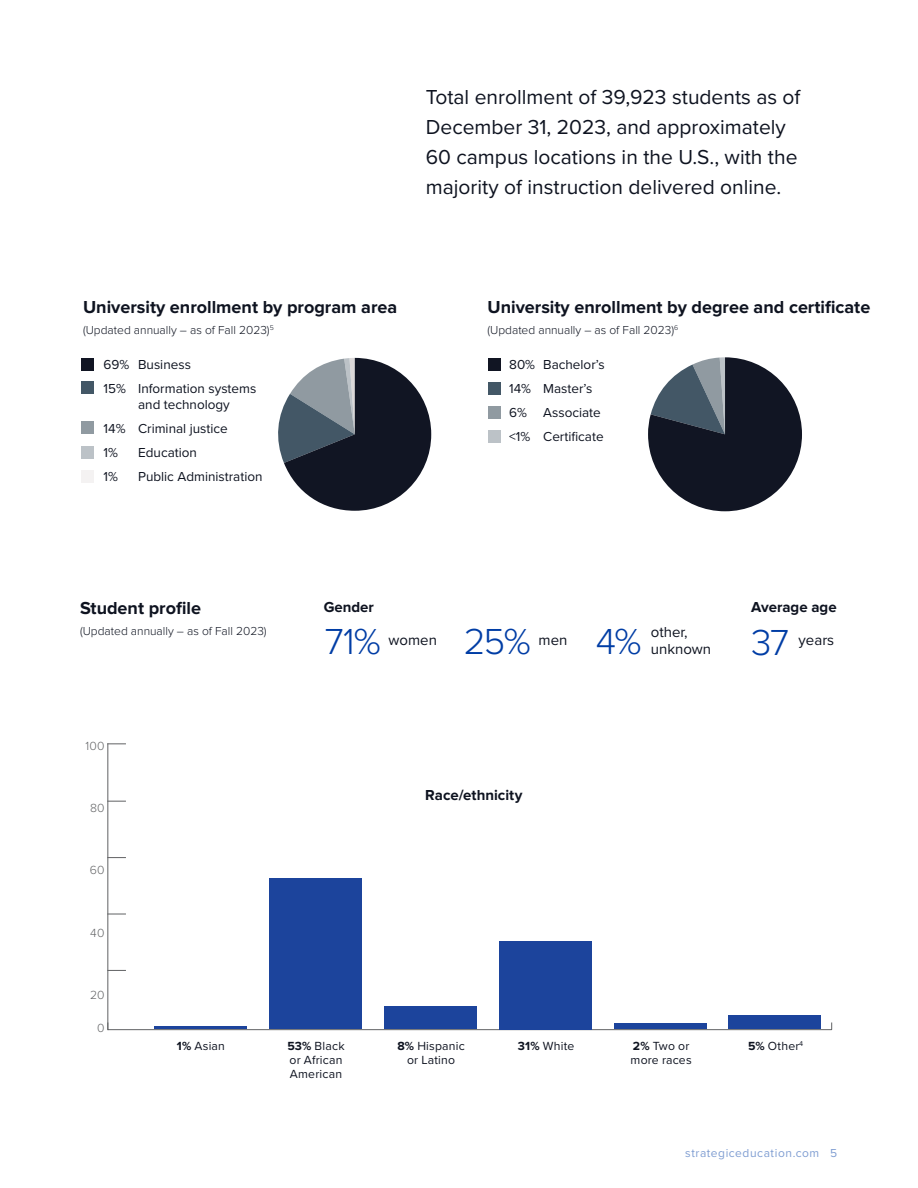
<style>
.page{position:relative;width:918px;height:1188px;background:#fff}
.page>*{position:absolute;margin:0;border:0;box-sizing:border-box;transform-origin:0 0}
.t1{font:300 37.5px "Proxima Nova";color:#003da5}
.t2{font:21px/30px "Proxima Nova";color:#0e1320}
.t3{font:700 18px "Proxima Nova";color:#0e1320}
.t4{font:700 15px "Proxima Nova";color:#0e1320}
.t5{font:15px/17.2px "Proxima Nova";color:#0e1320}
.t6{font:13.5px/24px "Proxima Nova";color:#0e1320}
.t7{font:12.15px/14.1px "Proxima Nova";letter-spacing:.015em;color:#0e1320}
.t8{font:300 12.15px "Proxima Nova";letter-spacing:.015em;color:#636466}
.t9{font:300 12px "Proxima Nova";color:#0e1320}
.t10{font:12px "Proxima Nova";letter-spacing:.045em;color:#809ed2}
.s1{font-weight:700}
</style>
<div class="page">
<div style="left:488px;top:358px;width:13px;height:13px;background:#111523"></div>
<div style="left:488px;top:382px;width:13px;height:13px;background:#435766"></div>
<div style="left:488px;top:406px;width:13px;height:13px;background:#909aa1"></div>
<div style="left:488px;top:430px;width:13px;height:13px;background:#bcc2c7"></div>
<div style="left:82px;top:358px;width:12px;height:13px;background:#111523"></div>
<div style="left:82px;top:381px;width:12px;height:13px;background:#435766"></div>
<div style="left:82px;top:421px;width:12px;height:13px;background:#909aa1"></div>
<div style="left:82px;top:446px;width:12px;height:13px;background:#bcc2c7"></div>
<div style="left:82px;top:470px;width:12px;height:13px;background:#f4f2f2"></div>
<svg style="left:278px;top:358px;width:153px;height:153px"></svg>
<svg style="left:648px;top:357px;width:154px;height:154px"></svg>
<hr style="left:108px;top:1029px;width:724px;height:1px;background:#636466">
<svg style="left:108px;top:743px;width:18px;height:1px"></svg>
<svg style="left:108px;top:801px;width:18px;height:1px"></svg>
<svg style="left:108px;top:857px;width:18px;height:1px"></svg>
<svg style="left:108px;top:914px;width:18px;height:1px"></svg>
<svg style="left:108px;top:970px;width:18px;height:1px"></svg>
<hr style="left:107px;top:743px;width:1px;height:287px;background:#636466">
<hr style="left:155px;top:1026px;width:92px;height:3px;background:#1c449c">
<div style="left:269px;top:878px;width:93px;height:151px;background:#1c449c"></div>
<div style="left:384px;top:1007px;width:93px;height:22px;background:#1c449c"></div>
<div style="left:499px;top:941px;width:93px;height:88px;background:#1c449c"></div>
<div style="left:614px;top:1024px;width:93px;height:5px;background:#1c449c"></div>
<div style="left:729px;top:1015px;width:92px;height:14px;background:#1c449c"></div>
<h2 class="t2" style="left:426px;top:81px;width:376px">Total enrollment of 39,923 students as of December 31, 2023, and approximately 60 campus locations in the U.S., with the majority of instruction delivered online.</h2>
<h3 class="t3" style="left:83px;top:297px;width:316px">University enrollment by program area</h3>
<p class="t9" style="left:83px;top:324px;width:192px">(Updated annually – as of Fall 2023)<sup>5</sup></p>
<p class="t6" style="left:104px;top:351px;width:27px">69%<br>15%</p>
<p class="t6" style="left:104px;top:416px;width:23px">14%<br>1%<br>1%</p>
<p class="t6" style="left:138px;top:351px;width:120px">Business<br>Information systems</p>
<p class="t6" style="left:138px;top:392px;width:126px">and technology<br>Criminal justice<br>Education<br>Public Administration</p>
<h3 class="t3" style="left:488px;top:297px;width:384px">University enrollment by degree and certificate</h3>
<p class="t9" style="left:488px;top:324px;width:192px">(Updated annually – as of Fall 2023)<sup>6</sup></p>
<p class="t6" style="left:509px;top:351px;width:27px">80%<br>14%<br>6% &lt;1%</p>
<p class="t6" style="left:543px;top:351px;width:63px">Bachelor’s<br>Master’s<br>Associate<br>Certificate</p>
<h3 class="t3" style="left:80px;top:598px;width:122px">Student profile</h3>
<p class="t9" style="left:80px;top:625px;width:188px">(Updated annually – as of Fall 2023)</p>
<p class="t8" style="left:85px;top:739px;width:21px">100</p>
<p class="t8" style="left:90px;top:801px;width:16px">80</p>
<p class="t8" style="left:90px;top:864px;width:16px">60</p>
<p class="t8" style="left:90px;top:926px;width:16px">40</p>
<p class="t8" style="left:90px;top:988px;width:16px">20</p>
<p class="t8" style="left:97px;top:1021px;width:9px">0</p>
<p class="t4" style="left:324px;top:599px;width:52px">Gender</p>
<p class="t4" style="left:751px;top:599px;width:87px">Average age</p>
<h1 class="t1" style="left:325px;top:621px;width:57px">71%</h1>
<p class="t5" style="left:389px;top:631px;width:50px">women</p>
<h1 class="t1" style="left:464px;top:621px;width:68px">25%</h1>
<p class="t5" style="left:539px;top:631px;width:30px">men</p>
<h1 class="t1" style="left:596px;top:621px;width:47px">4%</h1>
<p class="t5" style="left:651px;top:622px;width:62px">other, unknown</p>
<h1 class="t1" style="left:751px;top:622px;width:39px">37</h1>
<p class="t5" style="left:799px;top:631px;width:37px">years</p>
<p class="t4" style="left:425px;top:786px;width:99px">Race/ethnicity</p>
<p class="t7" style="left:177px;top:1038px;width:50px"><span class="s1">1%</span> Asian</p>
<p class="t7" style="left:287px;top:1038px;width:59px"><span class="s1">53%</span> Black or African<br>American</p>
<p class="t7" style="left:397px;top:1038px;width:69px;text-align:center"><span class="s1">8%</span> Hispanic or Latino</p>
<p class="t7" style="left:518px;top:1038px;width:58px"><span class="s1">31%</span> White</p>
<p class="t7" style="left:631px;top:1038px;width:63px"><span class="s1">2%</span> Two or more races</p>
<p class="t7" style="left:748px;top:1038px;width:57px"><span class="s1">5%</span> Other<sup>4</sup></p>
<p class="t10" style="left:685px;top:1144px;width:153px">strategiceducation.com 5</p>
</div>
